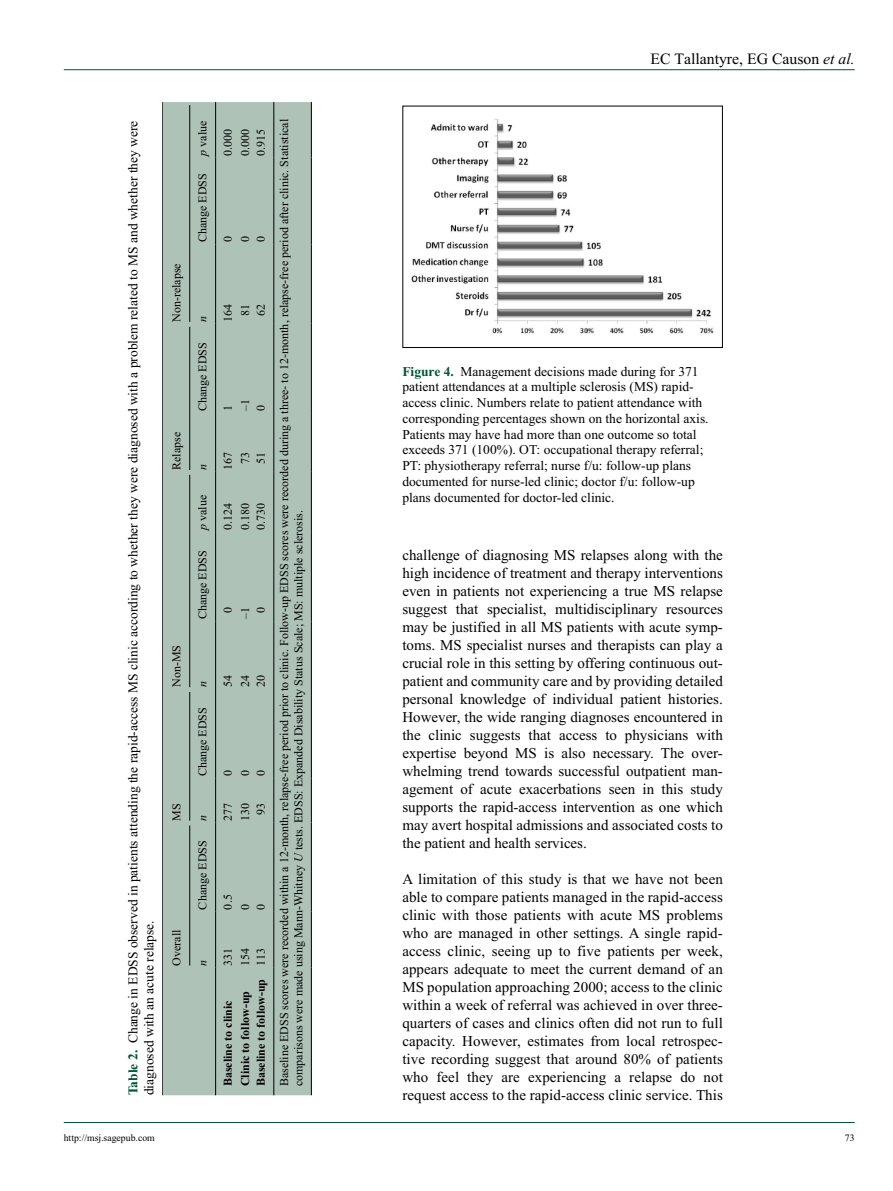
<style>
.page{position:relative;width:893px;height:1191px;background:#fff}
.page>*{position:absolute;margin:0;border:0;box-sizing:border-box;transform-origin:0 0}
.t1{font:15.75px "Times New Roman";color:#000}
.t2{font:15px/18px "Times New Roman";color:#000;text-align:justify}
.t3{font:13.5px/15.8px "Times New Roman";color:#000}
.t4{font:12px/23.2px "Times New Roman";color:#000}
.t5{font:700 12px "Times New Roman";color:#000}
.t6{font:italic 12px "Times New Roman";color:#000}
.t7{font:9.75px "Times New Roman";color:#000}
.s1{font-weight:700;color:#005437}
.s2{font-style:italic}
.s3{font-weight:400}
</style>
<div class="page">
<hr style="left:64px;top:69px;width:791px;height:1px;background:#005437">
<hr style="left:64px;top:1122px;width:791px;height:1px;background:#005437">
<hr style="left:162px;top:102px;width:1px;height:993px;background:#000">
<div style="left:163px;top:102px;width:148px;height:993px;background:#afc2b8"></div>
<hr style="left:215px;top:967px;width:1px;height:128px;background:#000">
<hr style="left:215px;top:911px;width:1px;height:56px;background:#000">
<hr style="left:215px;top:822px;width:1px;height:89px;background:#000">
<hr style="left:215px;top:778px;width:1px;height:44px;background:#000">
<hr style="left:215px;top:689px;width:1px;height:89px;background:#000">
<hr style="left:215px;top:621px;width:1px;height:68px;background:#000">
<hr style="left:215px;top:532px;width:1px;height:89px;background:#000">
<hr style="left:215px;top:472px;width:1px;height:60px;background:#000">
<hr style="left:215px;top:413px;width:1px;height:59px;background:#000">
<hr style="left:215px;top:324px;width:1px;height:89px;background:#000">
<hr style="left:215px;top:244px;width:1px;height:80px;background:#000">
<hr style="left:215px;top:157px;width:1px;height:87px;background:#000">
<hr style="left:215px;top:102px;width:1px;height:55px;background:#000">
<hr style="left:273px;top:967px;width:1px;height:128px;background:#000">
<hr style="left:273px;top:911px;width:1px;height:56px;background:#000">
<hr style="left:273px;top:822px;width:1px;height:89px;background:#000">
<hr style="left:273px;top:778px;width:1px;height:44px;background:#000">
<hr style="left:273px;top:689px;width:1px;height:89px;background:#000">
<hr style="left:273px;top:621px;width:1px;height:68px;background:#000">
<hr style="left:273px;top:532px;width:1px;height:89px;background:#000">
<hr style="left:273px;top:472px;width:1px;height:60px;background:#000">
<hr style="left:273px;top:413px;width:1px;height:59px;background:#000">
<hr style="left:273px;top:324px;width:1px;height:89px;background:#000">
<hr style="left:273px;top:244px;width:1px;height:80px;background:#000">
<hr style="left:273px;top:157px;width:1px;height:87px;background:#000">
<hr style="left:273px;top:102px;width:1px;height:55px;background:#000">
<hr style="left:311px;top:967px;width:1px;height:128px;background:#000">
<hr style="left:311px;top:911px;width:1px;height:56px;background:#000">
<hr style="left:311px;top:822px;width:1px;height:89px;background:#000">
<hr style="left:311px;top:778px;width:1px;height:44px;background:#000">
<hr style="left:311px;top:689px;width:1px;height:89px;background:#000">
<hr style="left:311px;top:621px;width:1px;height:68px;background:#000">
<hr style="left:311px;top:532px;width:1px;height:89px;background:#000">
<hr style="left:311px;top:472px;width:1px;height:60px;background:#000">
<hr style="left:311px;top:413px;width:1px;height:59px;background:#000">
<hr style="left:311px;top:324px;width:1px;height:89px;background:#000">
<hr style="left:311px;top:244px;width:1px;height:80px;background:#000">
<hr style="left:311px;top:157px;width:1px;height:87px;background:#000">
<hr style="left:311px;top:102px;width:1px;height:55px;background:#000">
<hr style="left:189px;top:825px;width:1px;height:140px;background:#000">
<hr style="left:189px;top:692px;width:1px;height:128px;background:#000">
<hr style="left:189px;top:475px;width:1px;height:212px;background:#000">
<hr style="left:189px;top:327px;width:1px;height:143px;background:#000">
<hr style="left:189px;top:105px;width:1px;height:217px;background:#000">
<img style="left:411px;top:119px;width:303px;height:215px">
<div style="left:402px;top:106px;width:321px;height:242px;border:1px solid #000"></div>
<p class="t3" style="left:125px;top:1095px;width:976px;rotate:-90deg"><span class="s1">Table 2.</span> Change in EDSS observed in patients attending the rapid-access MS clinic according to whether they were diagnosed with a problem related to MS and whether they were diagnosed with an acute relapse.</p>
<p class="t4" style="left:165px;top:322px;width:60px;rotate:-90deg">Non-relapse</p>
<p class="t4" style="left:165px;top:470px;width:39px;rotate:-90deg">Relapse</p>
<p class="t4" style="left:165px;top:687px;width:43px;rotate:-90deg">Non-MS</p>
<p class="t4" style="left:165px;top:820px;width:19px;rotate:-90deg">MS</p>
<p class="t4" style="left:165px;top:965px;width:37px;rotate:-90deg">Overall</p>
<p class="t4" style="left:191px;top:156px;width:36px;rotate:-90deg"><span class="s2">p</span> value</p>
<p class="t4" style="left:191px;top:242px;width:70px;rotate:-90deg">Change EDSS</p>
<p class="t6" style="left:196px;top:322px;width:7px;rotate:-90deg">n</p>
<p class="t4" style="left:191px;top:411px;width:70px;rotate:-90deg">Change EDSS</p>
<p class="t6" style="left:196px;top:470px;width:7px;rotate:-90deg">n</p>
<p class="t4" style="left:191px;top:530px;width:36px;rotate:-90deg"><span class="s2">p</span> value</p>
<p class="t4" style="left:191px;top:619px;width:70px;rotate:-90deg">Change EDSS</p>
<p class="t6" style="left:196px;top:687px;width:7px;rotate:-90deg">n</p>
<p class="t4" style="left:191px;top:776px;width:70px;rotate:-90deg">Change EDSS</p>
<p class="t6" style="left:196px;top:820px;width:7px;rotate:-90deg">n</p>
<p class="t4" style="left:191px;top:909px;width:70px;rotate:-90deg">Change EDSS</p>
<p class="t6" style="left:196px;top:965px;width:7px;rotate:-90deg">n</p>
<p class="t4" style="left:216px;top:156px;width:28px;rotate:-90deg">0.000</p>
<p class="t4" style="left:216px;top:242px;width:7px;rotate:-90deg">0</p>
<p class="t4" style="left:216px;top:322px;width:19px;rotate:-90deg">164</p>
<p class="t4" style="left:216px;top:411px;width:7px;rotate:-90deg">1</p>
<p class="t4" style="left:216px;top:470px;width:19px;rotate:-90deg">167</p>
<p class="t4" style="left:216px;top:530px;width:28px;rotate:-90deg">0.124</p>
<p class="t4" style="left:216px;top:613px;width:7px;rotate:-90deg">0</p>
<p class="t4" style="left:216px;top:687px;width:13px;rotate:-90deg">54</p>
<p class="t4" style="left:216px;top:776px;width:7px;rotate:-90deg">0</p>
<p class="t4" style="left:216px;top:820px;width:19px;rotate:-90deg">277</p>
<p class="t4" style="left:216px;top:909px;width:16px;rotate:-90deg">0.5</p>
<p class="t4" style="left:216px;top:965px;width:19px;rotate:-90deg">331</p>
<p class="t5" style="left:221px;top:1086px;width:88px;rotate:-90deg">Baseline to clinic</p>
<p class="t4" style="left:249px;top:1086px;width:968px;text-indent:930px;rotate:-90deg">0.915<br>Baseline EDSS scores were recorded within a 12-month, relapse-free period prior to clinic. Follow-up EDSS scores were recorded during a three- to 12-month, relapse-free period after clinic. Statistical</p>
<p class="t4" style="left:233px;top:156px;width:28px;rotate:-90deg">0.000</p>
<p class="t4" style="left:233px;top:242px;width:7px;rotate:-90deg">0</p>
<p class="t4" style="left:249px;top:242px;width:7px;rotate:-90deg">0</p>
<p class="t4" style="left:249px;top:316px;width:13px;rotate:-90deg">62</p>
<p class="t4" style="left:233px;top:316px;width:13px;rotate:-90deg">81</p>
<p class="t4" style="left:233px;top:411px;width:13px;rotate:-90deg">–1</p>
<p class="t4" style="left:249px;top:411px;width:7px;rotate:-90deg">0</p>
<p class="t4" style="left:233px;top:464px;width:13px;rotate:-90deg">73</p>
<p class="t4" style="left:249px;top:464px;width:13px;rotate:-90deg">51</p>
<p class="t4" style="left:233px;top:530px;width:28px;rotate:-90deg">0.180</p>
<p class="t4" style="left:249px;top:530px;width:28px;rotate:-90deg">0.730</p>
<p class="t4" style="left:287px;top:1086px;width:577px;rotate:-90deg">comparisons were made using Mann-Whitney <span class="s2">U</span> tests. EDSS: Expanded Disability Status Scale; MS: multiple sclerosis.</p>
<p class="t4" style="left:249px;top:613px;width:7px;rotate:-90deg">0</p>
<p class="t4" style="left:233px;top:619px;width:13px;rotate:-90deg">–1</p>
<p class="t4" style="left:249px;top:687px;width:13px;rotate:-90deg">20</p>
<p class="t4" style="left:233px;top:687px;width:13px;rotate:-90deg">24</p>
<p class="t4" style="left:233px;top:776px;width:7px;rotate:-90deg">0</p>
<p class="t4" style="left:249px;top:776px;width:7px;rotate:-90deg">0</p>
<p class="t4" style="left:233px;top:820px;width:19px;rotate:-90deg">130</p>
<p class="t4" style="left:249px;top:814px;width:13px;rotate:-90deg">93</p>
<p class="t4" style="left:233px;top:909px;width:7px;rotate:-90deg">0</p>
<p class="t4" style="left:249px;top:909px;width:7px;rotate:-90deg">0</p>
<p class="t4" style="left:233px;top:965px;width:19px;rotate:-90deg">154</p>
<p class="t5" style="left:254px;top:1086px;width:140px;rotate:-90deg">Baseline to follow-up <span class="s3">113</span></p>
<p class="t5" style="left:238px;top:1086px;width:97px;rotate:-90deg">Clinic to follow-up</p>
<p class="t1" style="left:650px;top:50px;width:206px">EC Tallantyre, EG Causon <span class="s2">et al.</span></p>
<p class="t3" style="left:402px;top:363px;width:308px"><span class="s1">Figure 4.</span> Management decisions made during for 371 patient attendances at a multiple sclerosis (MS) rapid&shy;access clinic. Numbers relate to patient attendance with corresponding percentages shown on the horizontal axis.<br>Patients may have had more than one outcome so total exceeds 371 (100%). OT: occupational therapy referral; PT: physiotherapy referral; nurse f/u: follow-up plans documented for nurse-led clinic; doctor f/u: follow-up plans documented for doctor-led clinic.</p>
<p class="t2" style="left:402px;top:545px;width:322px">challenge of diagnosing MS relapses along with the high incidence of treatment and therapy interventions even in patients not experiencing a true MS relapse suggest that specialist, multidisciplinary resources may be justified in all MS patients with acute symp&shy;toms. MS specialist nurses and therapists can play a crucial role in this setting by offering continuous out&shy;patient and community care and by providing detailed personal knowledge of individual patient histories.<br>However, the wide ranging diagnoses encountered in the clinic suggests that access to physicians with expertise beyond MS is also necessary. The over&shy;whelming trend towards successful outpatient man&shy;agement of acute exacerbations seen in this study supports the rapid-access intervention as one which may avert hospital admissions and associated costs to the patient and health services.</p>
<p class="t2" style="left:402px;top:869px;width:322px">A limitation of this study is that we have not been able to compare patients managed in the rapid-access clinic with those patients with acute MS problems who are managed in other settings. A single rapid&shy;access clinic, seeing up to five patients per week, appears adequate to meet the current demand of an MS population approaching 2000; access to the clinic within a week of referral was achieved in over three&shy;quarters of cases and clinics often did not run to full capacity. However, estimates from local retrospec&shy;tive recording suggest that around 80% of patients who feel they are experiencing a relapse do not request access to the rapid-access clinic service. This</p>
<p class="t7" style="left:64px;top:1132px;width:93px">http://msj.sagepub.com</p>
<p class="t7" style="left:845px;top:1132px;width:11px">73</p>
</div>
